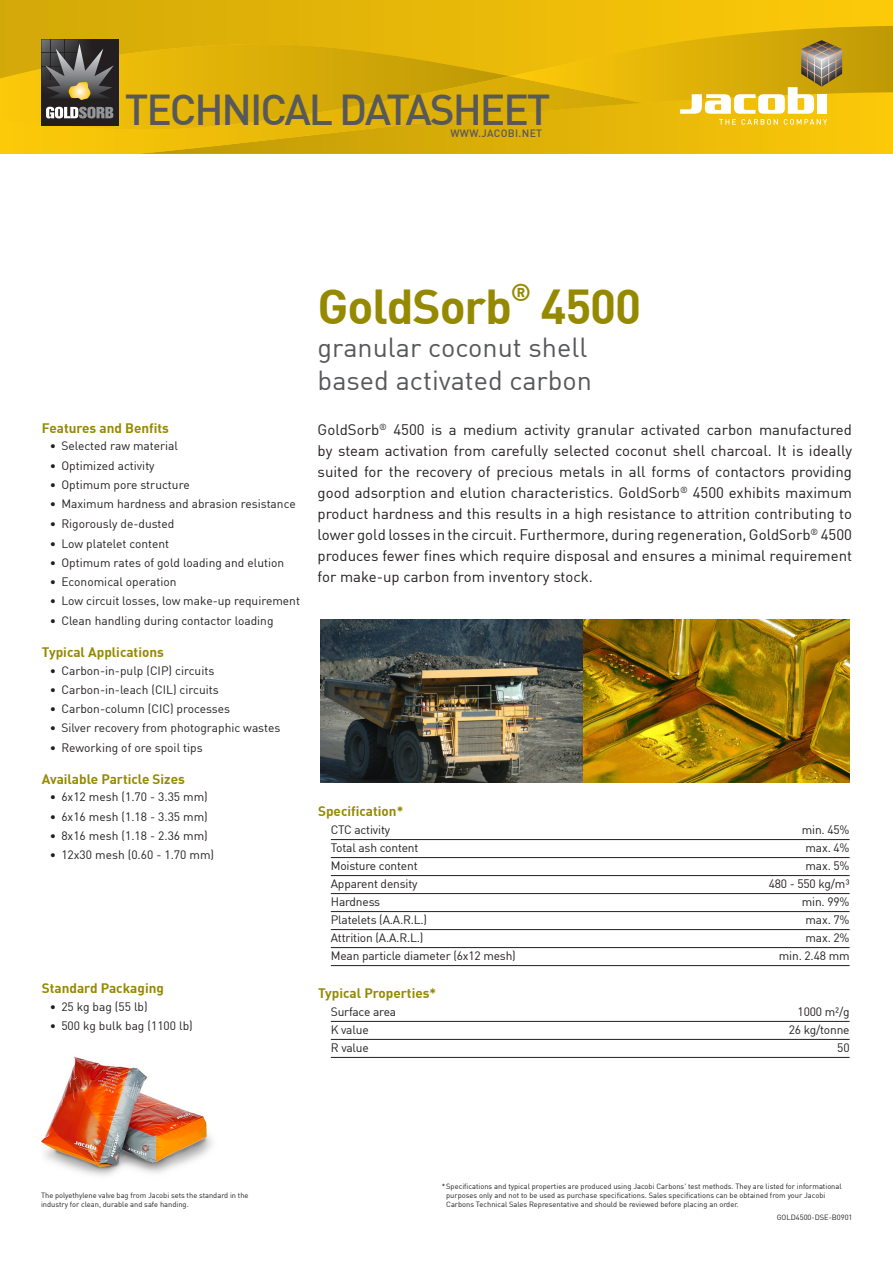
<style>
.page{position:relative;width:893px;height:1263px;background:#fff}
.page>*{position:absolute;margin:0;border:0;box-sizing:border-box;transform-origin:0 0}
.t1{font:700 48px "DIN";letter-spacing:-.025em;color:#958900}
.t2{font:500 42.3px "DIN";letter-spacing:-.05em;color:#57585a}
.t3{font:27px "DIN";color:#57585a}
.t4{font:700 24px "DIN";color:#958900}
.t5{font:15px/21px "DIN";color:#231f20;text-align:justify}
.t6{font:700 13.5px "DIN";color:#958900}
.Bullets{font:12px "DIN";color:#231f20}
.Table{font:12px "DIN";letter-spacing:-.015em;color:#231f20}
.t7{font:500 10.5px "DIN";letter-spacing:.03em;color:#57585a}
.t8{font:7.5px/9px "DIN";color:#231f20}
</style>
<div class="page">
<svg style="left:0;top:0;width:893px;height:26px"></svg>
<svg style="left:643px;top:130px;width:250px;height:24px"></svg>
<svg style="left:0;top:130px;width:643px;height:24px"></svg>
<img style="left:320px;top:619px;width:263px;height:164px">
<img style="left:583px;top:619px;width:266px;height:164px">
<img style="left:41px;top:1056px;width:172px;height:120px">
<svg style="left:0;top:26px;width:893px;height:104px"></svg>
<hr style="left:331px;top:839px;width:519px;height:1px;background:#231f20">
<hr style="left:331px;top:857px;width:519px;height:1px;background:#231f20">
<hr style="left:331px;top:875px;width:519px;height:1px;background:#231f20">
<hr style="left:331px;top:893px;width:519px;height:1px;background:#231f20">
<hr style="left:331px;top:911px;width:519px;height:1px;background:#231f20">
<hr style="left:331px;top:929px;width:519px;height:1px;background:#231f20">
<hr style="left:331px;top:947px;width:519px;height:1px;background:#231f20">
<hr style="left:331px;top:965px;width:519px;height:1px;background:#231f20">
<hr style="left:331px;top:1021px;width:519px;height:1px;background:#231f20">
<hr style="left:331px;top:1039px;width:519px;height:1px;background:#231f20">
<hr style="left:331px;top:1057px;width:519px;height:1px;background:#231f20">
<p class="t2" style="left:125px;top:82px;width:427px">TECHNICAL DATASHEET</p>
<p class="t7" style="left:450px;top:127px;width:93px">WWW.JACOBI.NET</p>
<p class="t6" style="left:42px;top:419px;width:129px">Features and Benfits</p>
<p class="Bullets" style="left:50px;top:438px;width:130px">• Selected raw material</p>
<p class="Bullets" style="left:50px;top:458px;width:106px">• Optimized activity</p>
<p class="Bullets" style="left:50px;top:477px;width:141px">• Optimum pore structure</p>
<p class="Bullets" style="left:50px;top:496px;width:247px">• Maximum hardness and abrasion resistance</p>
<p class="Bullets" style="left:50px;top:517px;width:126px">• Rigorously de-dusted</p>
<p class="Bullets" style="left:50px;top:536px;width:121px">• Low platelet content</p>
<p class="Bullets" style="left:50px;top:555px;width:236px">• Optimum rates of gold loading and elution</p>
<p class="Bullets" style="left:50px;top:574px;width:128px">• Economical operation</p>
<p class="Bullets" style="left:50px;top:594px;width:252px">• Low circuit losses, low make-up requirement</p>
<p class="Bullets" style="left:50px;top:613px;width:225px">• Clean handling during contactor loading</p>
<p class="t6" style="left:42px;top:644px;width:124px">Typical Applications</p>
<p class="Bullets" style="left:50px;top:663px;width:166px">• Carbon-in-pulp (CIP) circuits</p>
<p class="Bullets" style="left:50px;top:682px;width:171px">• Carbon-in-leach (CIL) circuits</p>
<p class="Bullets" style="left:50px;top:701px;width:182px">• Carbon-column (CIC) processes</p>
<p class="Bullets" style="left:50px;top:720px;width:232px">• Silver recovery from photographic wastes</p>
<p class="Bullets" style="left:50px;top:740px;width:154px">• Reworking of ore spoil tips</p>
<p class="t6" style="left:42px;top:771px;width:144px">Available Particle Sizes</p>
<p class="Bullets" style="left:50px;top:790px;width:160px">• 6x12 mesh (1.70 - 3.35 mm)</p>
<p class="Bullets" style="left:50px;top:809px;width:160px">• 6x16 mesh (1.18 - 3.35 mm)</p>
<p class="Bullets" style="left:50px;top:828px;width:160px">• 8x16 mesh (1.18 - 2.36 mm)</p>
<p class="Bullets" style="left:50px;top:847px;width:166px">• 12x30 mesh (0.60 - 1.70 mm)</p>
<p class="t6" style="left:42px;top:980px;width:124px">Standard Packaging</p>
<p class="Bullets" style="left:50px;top:999px;width:99px">• 25 kg bag (55 lb)</p>
<p class="Bullets" style="left:50px;top:1018px;width:145px">• 500 kg bulk bag (1100 lb)</p>
<p class="t1" style="left:318px;top:275px;width:196px">GoldSorb</p>
<p class="t4" style="left:511px;top:277px;width:22px">®</p>
<p class="t1" style="left:540px;top:275px;width:102px">4500</p>
<p class="t3" style="left:318px;top:330px;width:271px">granular coconut shell</p>
<p class="t3" style="left:318px;top:363px;width:276px">based activated carbon</p>
<p class="t5" style="left:318px;top:419px;width:536px">GoldSorb<sup>®</sup> 4500 is a medium activity granular activated carbon manufactured by steam activation from carefully selected coconut shell charcoal. It is ideally suited for the recovery of precious metals in all forms of contactors providing good adsorption and elution characteristics. GoldSorb<sup>®</sup> 4500 exhibits maximum product hardness and this results in a high resistance to attrition contributing to lower gold losses in the circuit. Furthermore, during regeneration, GoldSorb<sup>®</sup> 4500 produces fewer fines which require disposal and ensures a minimal requirement for make-up carbon from inventory stock.</p>
<p class="t6" style="left:318px;top:803px;width:87px">Specification*</p>
<p class="Table" style="left:331px;top:822px;width:61px">CTC activity</p>
<p class="Table" style="left:802px;top:822px;width:49px">min. 45%</p>
<p class="Table" style="left:331px;top:840px;width:89px">Total ash content</p>
<p class="Table" style="left:806px;top:840px;width:46px">max. 4%</p>
<p class="Table" style="left:331px;top:858px;width:88px">Moisture content</p>
<p class="Table" style="left:806px;top:858px;width:46px">max. 5%</p>
<p class="Table" style="left:331px;top:876px;width:88px">Apparent density</p>
<p class="Table" style="left:769px;top:876px;width:82px">480 - 550 kg/m³</p>
<p class="Table" style="left:331px;top:894px;width:51px">Hardness</p>
<p class="Table" style="left:802px;top:894px;width:49px">min. 99%</p>
<p class="Table" style="left:331px;top:912px;width:98px">Platelets (A.A.R.L.)</p>
<p class="Table" style="left:806px;top:912px;width:46px">max. 7%</p>
<p class="Table" style="left:331px;top:930px;width:94px">Attrition (A.A.R.L.)</p>
<p class="Table" style="left:806px;top:930px;width:46px">max. 2%</p>
<p class="Table" style="left:331px;top:948px;width:187px">Mean particle diameter (6x12 mesh)</p>
<p class="Table" style="left:779px;top:948px;width:72px">min. 2.48 mm</p>
<p class="t6" style="left:318px;top:984px;width:120px">Typical Properties*</p>
<p class="Table" style="left:331px;top:1004px;width:67px">Surface area</p>
<p class="Table" style="left:798px;top:1004px;width:54px">1000 m²/g</p>
<p class="Table" style="left:331px;top:1022px;width:39px">K value</p>
<p class="Table" style="left:789px;top:1022px;width:62px">26 kg/tonne</p>
<p class="Table" style="left:331px;top:1040px;width:40px">R value</p>
<p class="Table" style="left:837px;top:1040px;width:14px">50</p>
<p class="t8" style="left:41px;top:1190px;width:209px">The polyethylene valve bag from Jacobi sets the standard in the industry for clean, durable and safe handing.</p>
<p class="t8" style="left:446px;top:1181px;width:397px;text-indent:-4px">*Specifications and typical properties are produced using Jacobi Carbons' test methods. They are listed for informational purposes only and not to be used as purchase specifications. Sales specifications can be obtained from your Jacobi<br>Carbons Technical Sales Representative and should be reviewed before placing an order.</p>
<p class="t8" style="left:777px;top:1212px;width:77px">GOLD4500-DSE-B0901</p>
</div>
